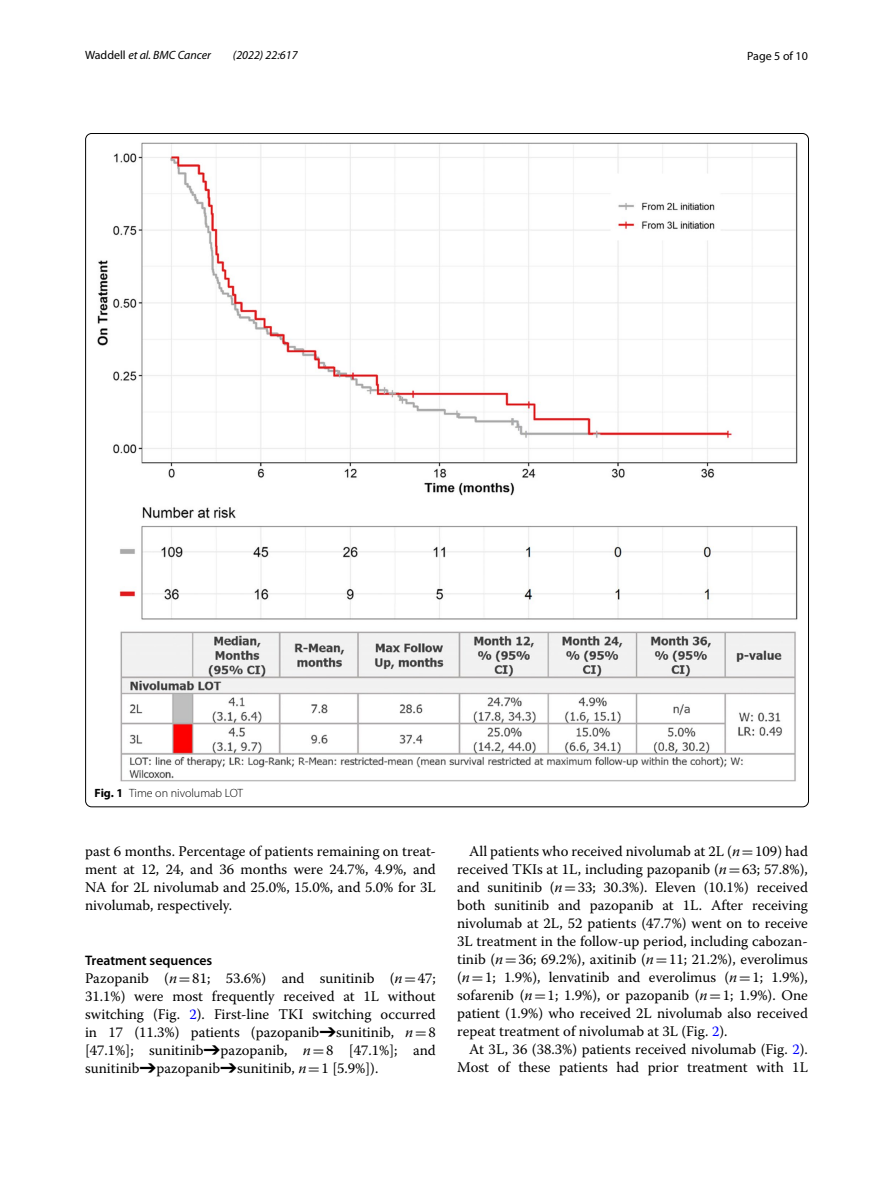
<style>
.page{position:relative;width:893px;height:1187px;background:#fff}
.page>*{position:absolute;margin:0;border:0;box-sizing:border-box;transform-origin:0 0}
.t1{font:14.7px/18px "Warnock Pro";color:#000;text-align:justify}
.t2{font:600 13.8px "Myriad Pro";color:#000}
.t3{font:italic 12px "Myriad Pro";color:#000}
.t4{font:300 12px "Myriad Pro";color:#000}
.t5{font:12px "Myriad Pro";color:#000}
.s1{font-style:normal}
.s2{font-weight:700}
.s3{font-style:italic}
.s4{font-family:"MTSY"}
.s5{color:#00f}
.s6{font-family:"Code 2000"}
</style>
<div class="page">
<img style="left:97px;top:142px;width:700px;height:639px">
<p class="t3" style="left:85px;top:48px;width:128px"><span class="s1">Waddell</span> et al. BMC Cancer</p>
<p class="t3" style="left:233px;top:48px;width:66px">(2022) 22:617</p>
<p class="t5" style="left:747px;top:48px;width:62px">Page 5 of 10</p>
<p class="t4" style="left:95px;top:786px;width:150px"><span class="s2">Fig. 1</span> Time on nivolumab LOT</p>
<p class="t1" style="left:85px;top:841px;width:352px">past 6 months. Percentage of patients remaining on treat&shy;ment at 12, 24, and 36 months were 24.7%, 4.9%, and NA for 2L nivolumab and 25.0%, 15.0%, and 5.0% for 3L nivolumab, respectively.</p>
<p class="t2" style="left:85px;top:951px;width:129px">Treatment sequences</p>
<p class="t1" style="left:85px;top:968px;width:352px">Pazopanib (<span class="s3">n</span><span class="s4">=</span>81; 53.6%) and sunitinib (<span class="s3">n</span><span class="s4">=</span>47; 31.1%) were most frequently received at 1L without switching (Fig. <span class="s5">2</span>). First-line TKI switching occurred in 17 (11.3%) patients (pazopanib<span class="s6">➔</span>sunitinib, <span class="s3">n</span><span class="s4">=</span>8 [47.1%]; sunitinib<span class="s6">➔</span>pazopanib, <span class="s3">n</span><span class="s4">=</span>8 [47.1%]; and sunitinib<span class="s6">➔</span>pazopanib<span class="s6">➔</span>sunitinib, <span class="s3">n</span><span class="s4">=</span>1 [5.9%]).</p>
<p class="t1" style="left:457px;top:841px;width:352px;text-indent:12px">All patients who received nivolumab at 2L (<span class="s3">n</span><span class="s4">=</span>109) had received TKIs at 1L, including pazopanib (<span class="s3">n</span><span class="s4">=</span>63; 57.8%), and sunitinib (<span class="s3">n</span><span class="s4">=</span>33; 30.3%). Eleven (10.1%) received both sunitinib and pazopanib at 1L. After receiving nivolumab at 2L, 52 patients (47.7%) went on to receive 3L treatment in the follow-up period, including cabozan&shy;tinib (<span class="s3">n</span><span class="s4">=</span>36; 69.2%), axitinib (<span class="s3">n</span><span class="s4">=</span>11; 21.2%), everolimus (<span class="s3">n</span><span class="s4">=</span>1; 1.9%), lenvatinib and everolimus (<span class="s3">n</span><span class="s4">=</span>1; 1.9%), sofarenib (<span class="s3">n</span><span class="s4">=</span>1; 1.9%), or pazopanib (<span class="s3">n</span><span class="s4">=</span>1; 1.9%). One patient (1.9%) who received 2L nivolumab also received repeat treatment of nivolumab at 3L (Fig. <span class="s5">2</span>).</p>
<p class="t1" style="left:457px;top:1039px;width:352px;text-align:right">At 3L, 36 (38.3%) patients received nivolumab (Fig. <span class="s5">2</span>).<br>Most of these patients had prior treatment with 1L</p>
</div>
